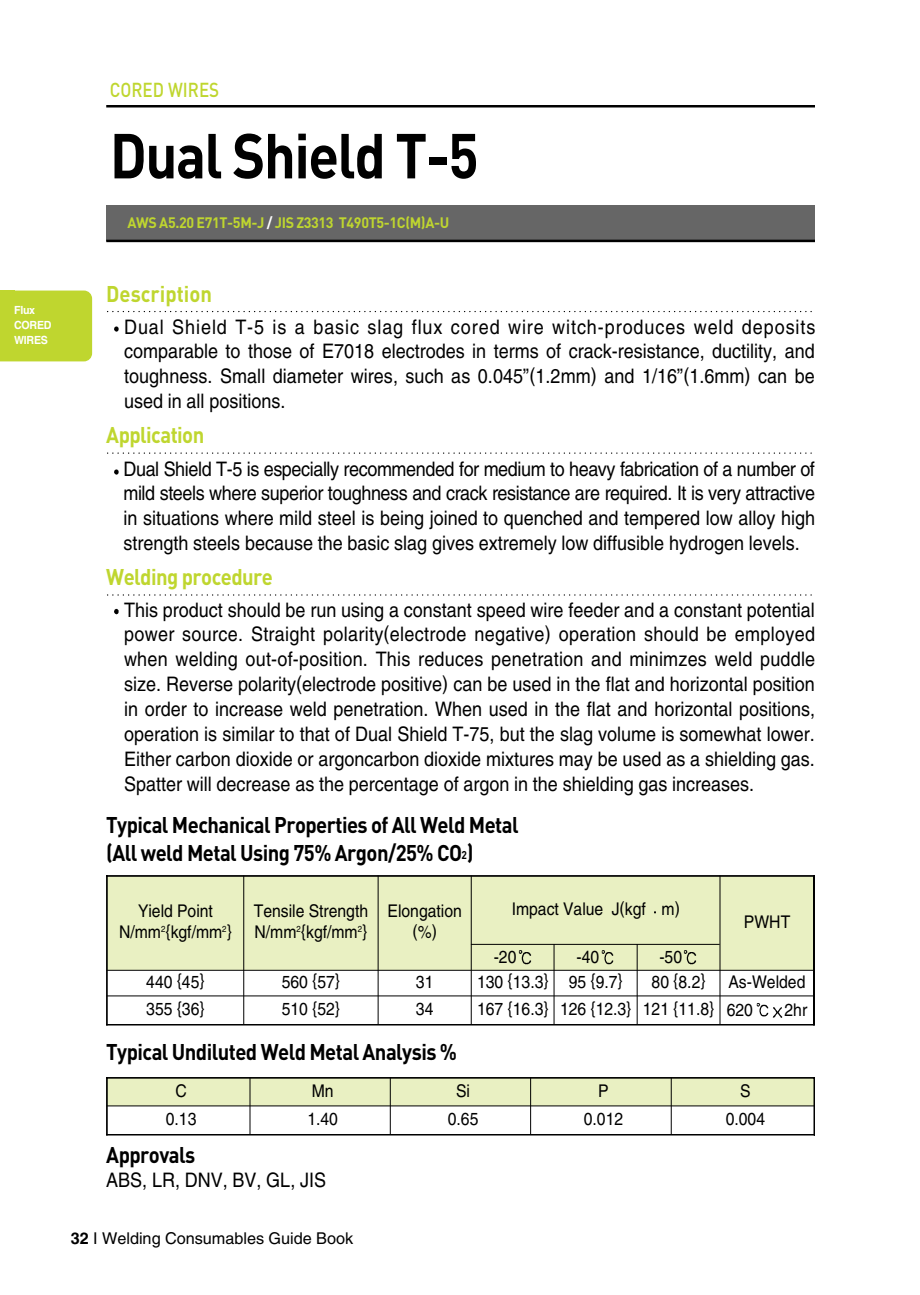
<style>
.page{position:relative;width:920px;height:1295px;background:#fff}
.page>*{position:absolute;margin:0;border:0;box-sizing:border-box;transform-origin:0 0}
.t1{font:700 62.5px "DIN";letter-spacing:-.025em;color:#000;scale:.9 1}
.t2{font:700 22.5px/27.5px "DIN";letter-spacing:-.025em;color:#000;scale:.9 1}
.t3{font:700 22.5px "DIN";letter-spacing:-.025em;color:#bfd62f;scale:.9 1}
.t4{font:700 22.5px "DIN";color:#bfd62f;scale:.9 1}
.t5{font:20px/24.8px "Helvetica";color:#000;text-align:justify;scale:.9 1}
.t6{font:500 20px "DIN";color:#bfd62f;scale:.85 1}
.t7{font:17.5px/21px "Helvetica";color:#000;text-align:center;scale:.9 1}
.t8{font:16.25px "Helvetica";color:#000}
.t9{font:700 15px "DIN";letter-spacing:-.025em;color:#bfd62f;scale:.95 1}
.t10{font:700 11.25px/15px "Helvetica";letter-spacing:-.025em;color:#fff;scale:.95 1}
.s1{color:#fff}
.s2{font-size:11.25px}
.s3{font-weight:700}
</style>
<div class="page">
<div style="left:14px;top:291px;width:78px;height:70px;background:#bfd62f"></div>
<div style="left:0;top:291px;width:14px;height:70px;background:#bfd62f"></div>
<div style="left:106px;top:206px;width:709px;height:35px;background:#666"></div>
<hr style="left:106px;top:240px;width:709px;height:2px;background:#000">
<hr style="left:106px;top:105px;width:709px;height:3px;background:#000">
<img style="left:114px;top:326px;width:5px;height:6px">
<svg style="left:108px;top:311px;width:704px;height:1px"></svg>
<img style="left:114px;top:469px;width:5px;height:6px">
<svg style="left:108px;top:452px;width:704px;height:2px"></svg>
<img style="left:114px;top:608px;width:5px;height:7px">
<svg style="left:108px;top:594px;width:704px;height:2px"></svg>
<div style="left:107px;top:1078px;width:143px;height:28px;background:#e9f0c2"></div>
<div style="left:250px;top:1078px;width:140px;height:28px;background:#e9f0c2"></div>
<div style="left:390px;top:1078px;width:141px;height:28px;background:#e9f0c2"></div>
<div style="left:531px;top:1078px;width:140px;height:28px;background:#e9f0c2"></div>
<div style="left:671px;top:1078px;width:143px;height:28px;background:#e9f0c2"></div>
<hr style="left:107px;top:1106px;width:708px;height:1px;background:#000">
<hr style="left:250px;top:1078px;width:1px;height:57px;background:#000">
<hr style="left:390px;top:1078px;width:1px;height:57px;background:#000">
<hr style="left:530px;top:1078px;width:1px;height:57px;background:#000">
<hr style="left:671px;top:1078px;width:1px;height:57px;background:#000">
<hr style="left:106px;top:1077px;width:709px;height:1px;background:#000">
<hr style="left:106px;top:1134px;width:709px;height:1px;background:#000">
<hr style="left:106px;top:1077px;width:2px;height:58px;background:#000">
<hr style="left:814px;top:1077px;width:1px;height:58px;background:#000">
<div style="left:107px;top:876px;width:137px;height:94px;background:#e9f0c2"></div>
<div style="left:244px;top:876px;width:134px;height:94px;background:#e9f0c2"></div>
<div style="left:378px;top:876px;width:93px;height:94px;background:#e9f0c2"></div>
<div style="left:471px;top:876px;width:249px;height:69px;background:#e9f0c2"></div>
<div style="left:720px;top:876px;width:94px;height:94px;background:#e9f0c2"></div>
<div style="left:471px;top:945px;width:83px;height:25px;background:#e9f0c2"></div>
<img style="left:518px;top:950px;width:14px;height:15px">
<div style="left:554px;top:945px;width:83px;height:25px;background:#e9f0c2"></div>
<img style="left:601px;top:950px;width:13px;height:15px">
<div style="left:637px;top:945px;width:83px;height:25px;background:#e9f0c2"></div>
<img style="left:683px;top:950px;width:14px;height:15px">
<img style="left:756px;top:1003px;width:13px;height:14px">
<img style="left:772px;top:1007px;width:11px;height:11px">
<hr style="left:471px;top:944px;width:249px;height:1px;background:#000">
<hr style="left:107px;top:970px;width:707px;height:1px;background:#000">
<hr style="left:107px;top:996px;width:707px;height:1px;background:#000">
<hr style="left:243px;top:876px;width:1px;height:149px;background:#000">
<hr style="left:378px;top:876px;width:1px;height:149px;background:#000">
<hr style="left:471px;top:876px;width:1px;height:149px;background:#000">
<hr style="left:554px;top:944px;width:1px;height:81px;background:#000">
<hr style="left:637px;top:944px;width:1px;height:81px;background:#000">
<hr style="left:720px;top:876px;width:1px;height:149px;background:#000">
<hr style="left:106px;top:875px;width:709px;height:2px;background:#000">
<hr style="left:106px;top:1024px;width:709px;height:1px;background:#000">
<hr style="left:106px;top:875px;width:2px;height:150px;background:#000">
<hr style="left:813px;top:875px;width:2px;height:150px;background:#000">
<p class="t6" style="left:110px;top:83px;width:130px">CORED WIRES</p>
<h1 class="t1" style="left:110px;top:134px;width:411px">Dual Shield T-5</h1>
<p class="t9" style="left:128px;top:217px;width:340px">AWS A5.20 E71T-5M-J <span class="s1">/</span> JIS Z3313 T490T5-1C(M)A-U</p>
<p class="t10" style="left:14px;top:303px;width:41px">Flux<br>CORED<br>WIRES</p>
<p class="t4" style="left:106px;top:285px;width:119px">Description</p>
<p class="t5" style="left:124px;top:316px;width:770px">Dual Shield T-5 is a basic slag flux cored wire witch-produces weld deposits comparable to those of E7018 electrodes in terms of crack-resistance, ductility, and toughness. Small diameter wires, such as 0.045”(1.2mm) and 1/16”(1.6mm) can be used in all positions.</p>
<p class="t3" style="left:106px;top:427px;width:110px">Application</p>
<p class="t5" style="left:123px;top:458px;width:770px">Dual Shield T-5 is especially recommended for medium to heavy fabrication of a number of mild steels where superior toughness and crack resistance are required. It is very attractive in situations where mild steel is being joined to quenched and tempered low alloy high strength steels because the basic slag gives extremely low diffusible hydrogen levels.</p>
<p class="t3" style="left:106px;top:569px;width:187px">Welding procedure</p>
<p class="t5" style="left:124px;top:600px;width:769px">This product should be run using a constant speed wire feeder and a constant potential power source. Straight polarity(electrode negative) operation should be employed when welding out-of-position. This reduces penetration and minimzes weld puddle size. Reverse polarity(electrode positive) can be used in the flat and horizontal position in order to increase weld penetration. When used in the flat and horizontal positions, operation is similar to that of Dual Shield T-75, but the slag volume is somewhat lower.<br>Either carbon dioxide or argoncarbon dioxide mixtures may be used as a shielding gas.<br>Spatter will decrease as the percentage of argon in the shielding gas increases.</p>
<p class="t2" style="left:106px;top:813px;width:460px">Typical Mechanical Properties of All Weld Metal (All weld Metal Using 75% Argon/25% CO<span class="s2">2</span>)</p>
<p class="t7" style="left:119px;top:902px;width:127px">Yield Point<br>N/mm<sup>2</sup>{kgf/mm<sup>2</sup>}</p>
<p class="t7" style="left:254px;top:902px;width:129px;text-align:left">Tensile Strength<br>N/mm<sup>2</sup>{kgf/mm<sup>2</sup>}</p>
<p class="t7" style="left:388px;top:903px;width:84px;line-height:19.8px">Elongation (%)</p>
<p class="t7" style="left:512px;top:900px;width:188px">Impact Value J(kgf m)</p>
<p class="t7" style="left:494px;top:948px;width:27px">-20</p>
<p class="t7" style="left:577px;top:948px;width:27px">-40</p>
<p class="t7" style="left:659px;top:948px;width:27px">-50</p>
<p class="t7" style="left:744px;top:913px;width:53px">PWHT</p>
<p class="t7" style="left:146px;top:973px;width:66px">440 {45}</p>
<p class="t7" style="left:282px;top:973px;width:66px">560 {57}</p>
<p class="t7" style="left:416px;top:973px;width:21px">31</p>
<p class="t7" style="left:477px;top:973px;width:163px">130 {13.3} 95 {9.7}</p>
<p class="t7" style="left:652px;top:973px;width:62px">80 {8.2}</p>
<p class="t7" style="left:728px;top:973px;width:87px">As-Welded</p>
<p class="t7" style="left:146px;top:1000px;width:66px">355 {36}</p>
<p class="t7" style="left:282px;top:1000px;width:66px">510 {52}</p>
<p class="t7" style="left:416px;top:1000px;width:21px">34</p>
<p class="t7" style="left:477px;top:1000px;width:308px">167 {16.3} 126 {12.3} 121 {11.8} 620</p>
<p class="t7" style="left:784px;top:1001px;width:27px">2hr</p>
<p class="t2" style="left:106px;top:1040px;width:391px">Typical Undiluted Weld Metal Analysis %</p>
<p class="t7" style="left:175px;top:1082px;width:14px">C</p>
<p class="t7" style="left:312px;top:1082px;width:26px">Mn</p>
<p class="t7" style="left:456px;top:1082px;width:17px">Si</p>
<p class="t7" style="left:598px;top:1082px;width:13px">P</p>
<p class="t7" style="left:740px;top:1082px;width:13px">S</p>
<p class="t7" style="left:166px;top:1110px;width:36px">0.13</p>
<p class="t7" style="left:307px;top:1110px;width:36px">1.40</p>
<p class="t7" style="left:448px;top:1110px;width:36px">0.65</p>
<p class="t7" style="left:584px;top:1110px;width:45px">0.012</p>
<p class="t7" style="left:726px;top:1110px;width:45px">0.004</p>
<p class="t2" style="left:106px;top:1143px;width:100px">Approvals</p>
<p class="t5" style="left:106px;top:1170px;width:246px">ABS, LR, DNV, BV, GL, JIS</p>
<p class="t8" style="left:71px;top:1232px;width:284px"><span class="s3">32</span> I Welding Consumables Guide Book</p>
</div>
